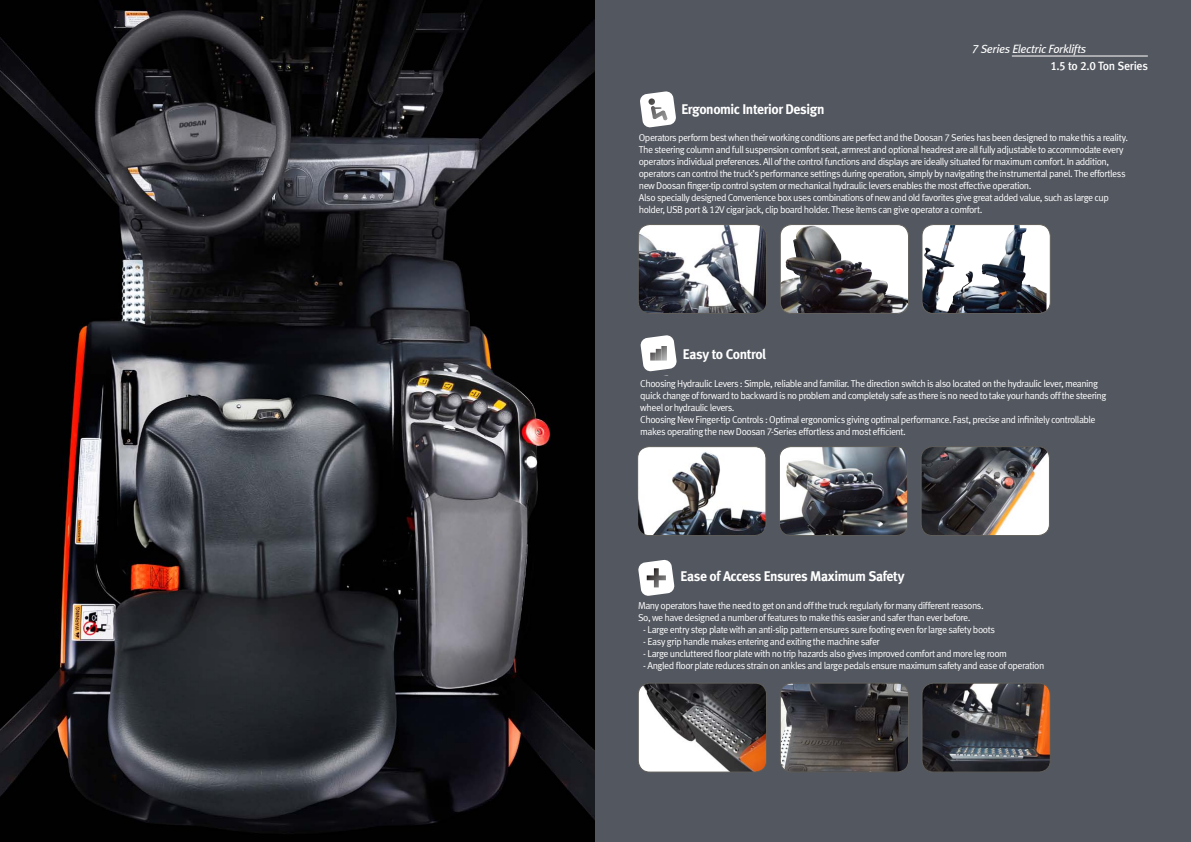
<style>
.page{position:relative;width:1191px;height:842px;background:#fff}
.page>*{position:absolute;margin:0;border:0;box-sizing:border-box;transform-origin:0 0}
.t1{font:14px "Meta Bold LF";letter-spacing:-.03em;color:#fff}
.t2{font:italic 12px "Meta Book LF";letter-spacing:-.025em;color:#fff}
.t3{font:12px "Meta Medium LF";letter-spacing:-.025em;color:#fff}
.t4{font:10px/12px "Meta Normal LF";letter-spacing:-.05em;color:#fff}
</style>
<div class="page">
<img style="left:0;top:0;width:595px;height:842px">
<div style="left:595px;top:0;width:596px;height:842px;background:#53575f"></div>
<img style="left:639px;top:448px;width:125px;height:86px">
<div style="left:637px;top:446px;width:129px;height:90px;border:1px solid #61605d;border-radius:12px"></div>
<img style="left:781px;top:448px;width:125px;height:86px">
<div style="left:779px;top:446px;width:129px;height:90px;border:1px solid #61605d;border-radius:12px"></div>
<svg style="left:922px;top:225px;width:128px;height:88px;background:#8f9298"></svg>
<img style="left:936px;top:226px;width:77px;height:85px">
<div style="left:921px;top:224px;width:129px;height:90px;border:1px solid #61605d;border-radius:12px"></div>
<img style="left:782px;top:226px;width:126px;height:87px">
<div style="left:780px;top:224px;width:128px;height:90px;border:1px solid #61605d;border-radius:12px"></div>
<img style="left:640px;top:226px;width:125px;height:86px">
<div style="left:638px;top:224px;width:129px;height:90px;border:1px solid #61605d;border-radius:12px"></div>
<img style="left:923px;top:684px;width:127px;height:86px">
<div style="left:921px;top:683px;width:129px;height:89px;border:1px solid #61605d;border-radius:12px"></div>
<img style="left:781px;top:683px;width:127px;height:88px">
<div style="left:780px;top:683px;width:128px;height:89px;border:1px solid #61605d;border-radius:12px"></div>
<img style="left:639px;top:685px;width:127px;height:87px">
<div style="left:638px;top:683px;width:129px;height:89px;border:1px solid #61605d;border-radius:12px"></div>
<img style="left:923px;top:448px;width:126px;height:87px">
<div style="left:921px;top:446px;width:128px;height:90px;border:1px solid #61605d;border-radius:12px"></div>
<hr style="left:1012px;top:56px;width:135px;height:1px;background:#fff">
<svg style="left:640px;top:91px;width:36px;height:37px"></svg>
<svg style="left:640px;top:335px;width:37px;height:37px"></svg>
<svg style="left:638px;top:559px;width:37px;height:37px"></svg>
<p class="t2" style="left:972px;top:42px;width:116px">7 Series Electric Forklifts</p>
<p class="t3" style="left:1050px;top:59px;width:99px">1.5 to 2.0 Ton Series</p>
<h1 class="t1" style="left:681px;top:100px;width:145px">Ergonomic Interior Design</h1>
<p class="t4" style="left:639px;top:132px;width:491px">Operators perform best when their working conditions are perfect and the Doosan 7 Series has been designed to make this a reality.<br>The steering column and full suspension comfort seat, armrest and optional headrest are all fully adjustable to accommodate every operators individual preferences. All of the control functions and displays are ideally situated for maximum comfort. In addition, operators can control the truck’s performance settings during operation, simply by navigating the instrumental panel. The effortless new Doosan finger-tip control system or mechanical hydraulic levers enables the most effective operation.<br>Also specially designed Convenience box uses combinations of new and old favorites give great added value, such as large cup holder, USB port &amp; 12V cigar jack, clip board holder. These items can give operator a comfort.</p>
<h1 class="t1" style="left:683px;top:345px;width:85px">Easy to Control</h1>
<p class="t4" style="left:640px;top:377px;width:467px">Choosing Hydraulic Levers : Simple, reliable and familiar. The direction switch is also located on the hydraulic lever, meaning quick change of forward to backward is no problem and completely safe as there is no need to take your hands off the steering wheel or hydraulic levers.<br>Choosing New Finger-tip Controls : Optimal ergonomics giving optimal performance. Fast, precise and infinitely controllable makes operating the new Doosan 7-Series effortless and most efficient.</p>
<h1 class="t1" style="left:680px;top:568px;width:226px">Ease of Access Ensures Maximum Safety</h1>
<p class="t4" style="left:638px;top:599px;width:347px">Many operators have the need to get on and off the truck regularly for many different reasons.<br>So, we have designed a number of features to make this easier and safer than ever before.</p>
<p class="t4" style="left:643px;top:623px;width:353px">- Large entry step plate with an anti-slip pattern ensures sure footing even for large safety boots</p>
<p class="t4" style="left:643px;top:635px;width:238px">- Easy grip handle makes entering and exiting the machine safer</p>
<p class="t4" style="left:643px;top:647px;width:365px">- Large uncluttered floor plate with no trip hazards also gives improved comfort and more leg room</p>
<p class="t4" style="left:643px;top:659px;width:402px">- Angled floor plate reduces strain on ankles and large pedals ensure maximum safety and ease of operation</p>
</div>
